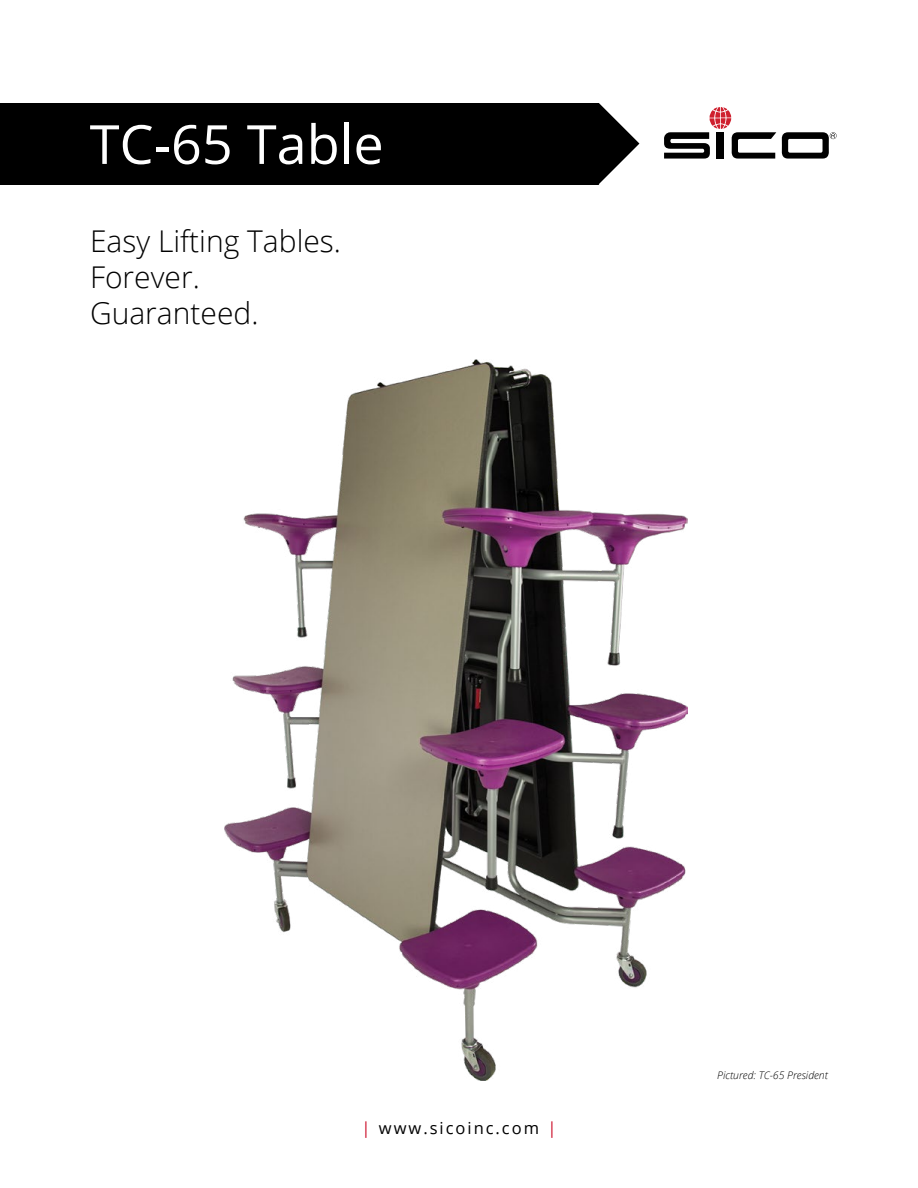
<style>
.page{position:relative;width:918px;height:1188px;background:#fff}
.page>*{position:absolute;margin:0;border:0;box-sizing:border-box;transform-origin:0 0}
.t1{font:54px "Open Sans";color:#fff}
.t2{font:300 30px/36px "Open Sans";color:#000}
.t3{font:16.5px "Open Sans";letter-spacing:.12em;color:#000}
.t4{font:italic 300 10.5px "Open Sans";color:#000}
.s1{color:#cd122d}
</style>
<div class="page">
<div style="left:0;top:103px;width:656px;height:81px;background:#000"></div>
<svg style="left:599px;top:103px;width:177px;height:82px"></svg>
<svg style="left:782px;top:132px;width:55px;height:27px"></svg>
<img style="left:225px;top:359px;width:462px;height:722px">
<h1 class="t1" style="left:90px;top:107px;width:296px">TC-65 Table</h1>
<p class="t2" style="left:90px;top:222px;width:253px">Easy Lifting Tables.<br>Forever.<br>Guaranteed.</p>
<p class="t3" style="left:362px;top:1117px;width:196px"><span class="s1">|</span> www.sicoinc.com <span class="s1">|</span></p>
<p class="t4" style="left:717px;top:1068px;width:112px">Pictured: TC-65 President</p>
</div>
